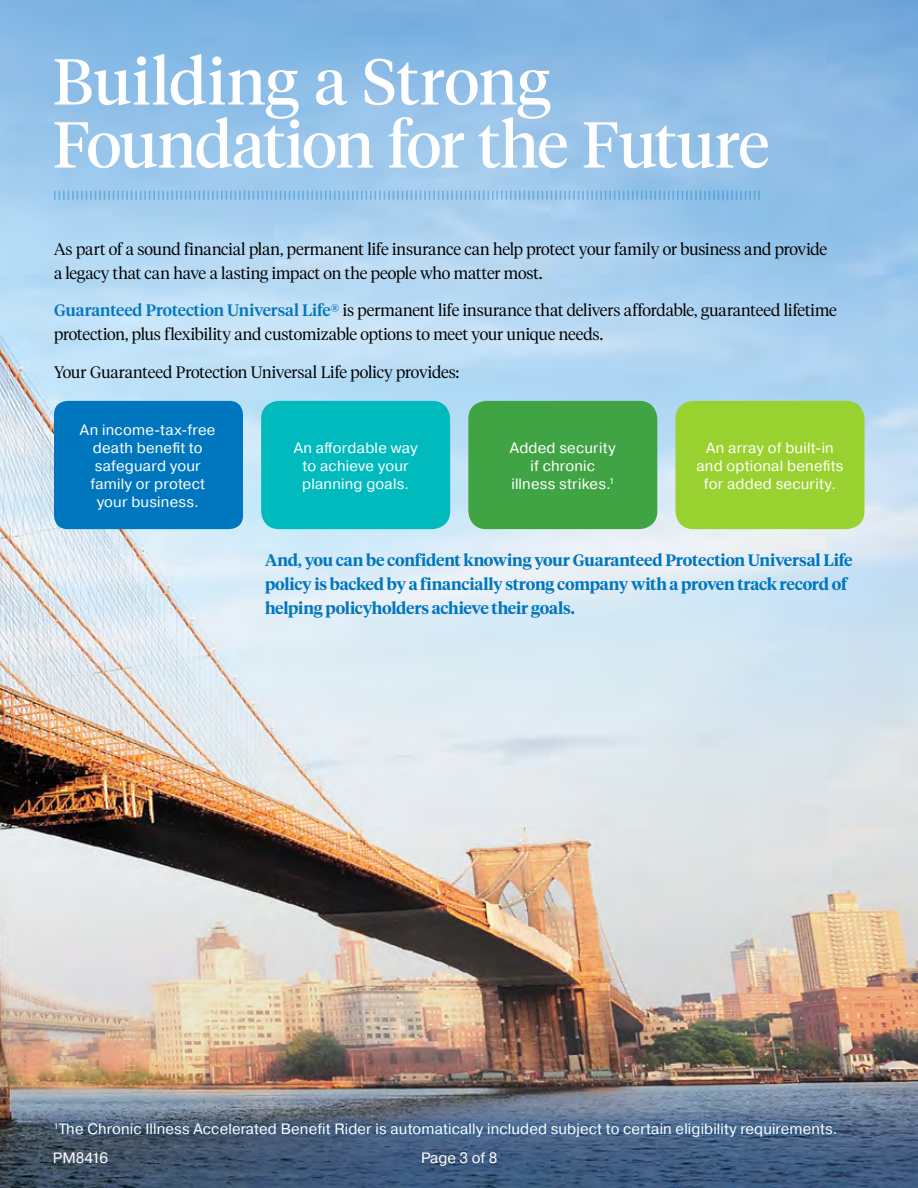
<style>
.page{position:relative;width:918px;height:1188px;background:#fff}
.page>*{position:absolute;margin:0;border:0;box-sizing:border-box;transform-origin:0 0}
.t1{font:64.5px/63px "Tiempos Headline";color:#fff}
.t2{font:300 16.5px/24px "Tiempos Headline";letter-spacing:-.005em;color:#000}
.t3{font:600 16.5px/24px "Tiempos Headline";letter-spacing:-.015em;color:#0076bf}
.t4{font:15px/18px "Pragmatica";letter-spacing:.01em;color:#fff;text-align:center}
.s1{font-weight:500;color:#0076bf}
</style>
<div class="page">
<img style="left:0;top:0;width:918px;height:1188px">
<svg style="left:54px;top:191px;width:706px;height:9px;background:#8bbee6"></svg>
<svg style="left:0;top:0;width:23px;height:635px;background:#bad5ea"></svg>
<div style="left:54px;top:401px;width:189px;height:128px;background:#0076bf;border-radius:14px"></div>
<div style="left:261px;top:401px;width:189px;height:128px;background:#00babe;border-radius:18px"></div>
<div style="left:468px;top:401px;width:189px;height:128px;background:#40a445;border-radius:18px"></div>
<div style="left:675px;top:401px;width:189px;height:128px;background:#99d130;border-radius:18px"></div>
<svg style="left:44px;top:1111px;width:803px;height:37px;background:#4c6482"></svg>
<h1 class="t1" style="left:53px;top:47px;width:718px">Building a Strong<br>Foundation for the Future</h1>
<p class="t2" style="left:54px;top:236px;width:775px">As part of a sound financial plan, permanent life insurance can help protect your family or business and provide a legacy that can have a lasting impact on the people who matter most.</p>
<p class="t2" style="left:54px;top:298px;width:784px"><span class="s1">Guaranteed Protection Universal Life®</span> is permanent life insurance that delivers affordable, guaranteed lifetime protection, plus flexibility and customizable options to meet your unique needs.</p>
<p class="t2" style="left:54px;top:359px;width:406px">Your Guaranteed Protection Universal Life policy provides:</p>
<p class="t4" style="left:80px;top:421px;width:137px">An income-tax-free death benefit to safeguard your family or protect your business.</p>
<p class="t4" style="left:294px;top:439px;width:125px">An affordable way to achieve your planning goals.</p>
<p class="t4" style="left:510px;top:439px;width:107px">Added security if chronic illness strikes.<sup>1</sup></p>
<p class="t4" style="left:696px;top:439px;width:148px">An array of built-in and optional benefits for added security.</p>
<p class="t3" style="left:265px;top:548px;width:589px">And, you can be confident knowing your Guaranteed Protection Universal Life policy is backed by a financially strong company with a proven track record of helping policyholders achieve their goals.</p>
<p class="t4" style="left:53px;top:1120px;width:786px"><sup>1</sup>The Chronic Illness Accelerated Benefit Rider is automatically included subject to certain eligibility requirements.</p>
<p class="t4" style="left:53px;top:1149px;width:57px">PM8416</p>
<p class="t4" style="left:421px;top:1149px;width:78px">Page 3 of 8</p>
</div>
